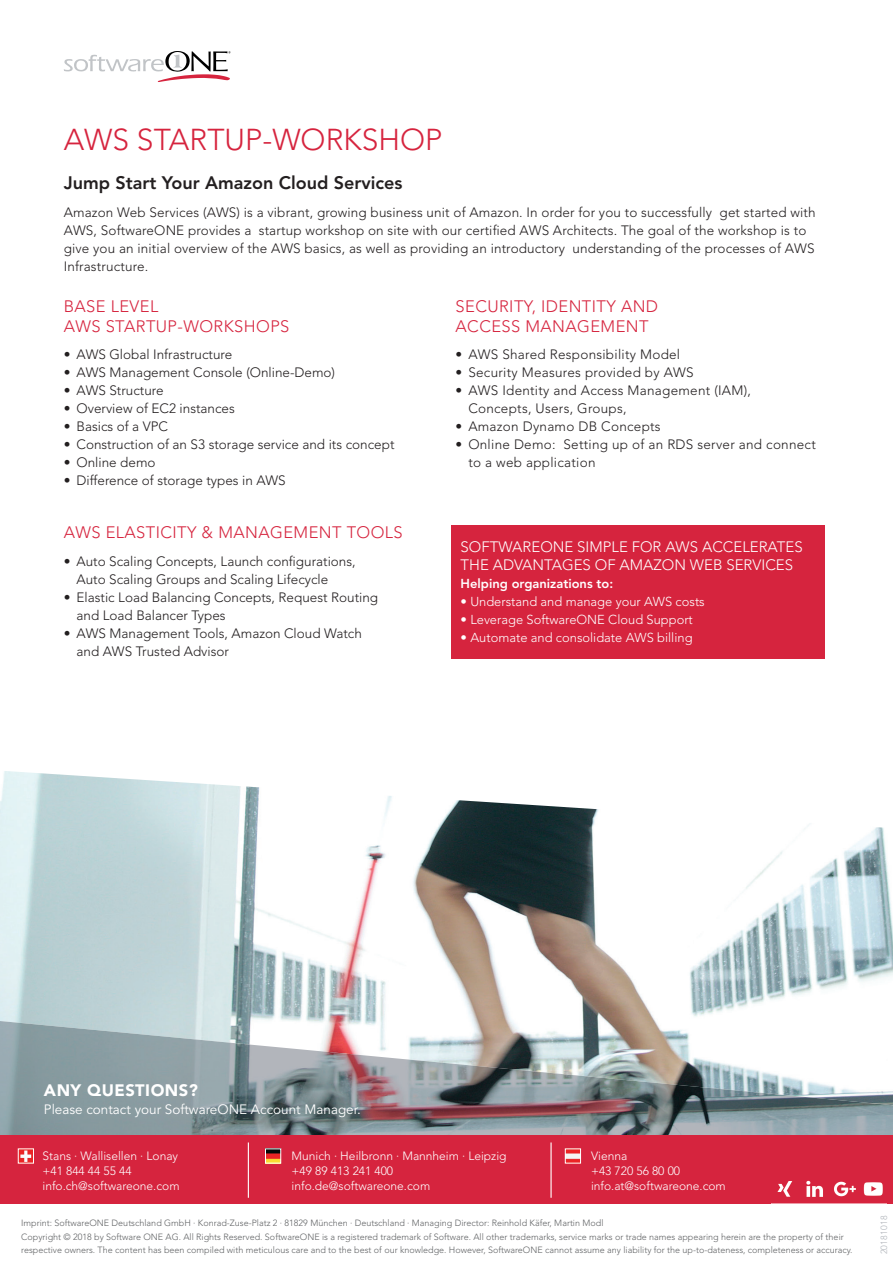
<style>
.page{position:relative;width:893px;height:1263px;background:#fff}
.page>*{position:absolute;margin:0;border:0;box-sizing:border-box;transform-origin:0 0}
.t1{font:300 30px "Avenir LT Std";color:#d6243e}
.t2{font:800 18px "Avenir LT Std";color:#231f20}
.t3{font:300 16.5px/19.8px "Avenir LT Std";letter-spacing:.025em;color:#d6243e}
.t4{font:900 16.5px "Avenir LT Std";letter-spacing:.03em;color:#fff}
.t5{font:300 15px/18px "Avenir LT Std";color:#fff}
.t6{font:300 13.5px/18px "Avenir LT Std";letter-spacing:.01em;color:#231f20}
.t7{font:13.5px "Avenir LT Std";color:#fff}
.t8{font:300 12.9px "Avenir LT Std";color:#fff}
.t9{font:800 12.9px "Avenir LT Std";color:#fff}
.t10{font:300 12px/15px "Avenir LT Std";color:#fff}
.t11{font:300 9px/13.5px "Avenir LT Std";color:#616365}
.t12{font:300 9px "Avenir LT Std";letter-spacing:.02em;color:#b1b5bb}
</style>
<div class="page">
<img style="left:0;top:771px;width:893px;height:250px">
<svg style="left:64px;top:51px;width:166px;height:31px"></svg>
<img style="left:0;top:1021px;width:893px;height:114px">
<div style="left:0;top:1135px;width:893px;height:68px;background:#d6243e"></div>
<hr style="left:248px;top:1142px;width:1px;height:56px;background:#fff">
<hr style="left:550px;top:1142px;width:2px;height:56px;background:#fff">
<img style="left:567px;top:1150px;width:12px;height:11px">
<div style="left:565px;top:1148px;width:16px;height:15px;border:1px solid #fff"></div>
<img style="left:20px;top:1150px;width:12px;height:11px">
<div style="left:18px;top:1148px;width:16px;height:15px;border:1px solid #fff"></div>
<img style="left:267px;top:1150px;width:12px;height:11px">
<div style="left:265px;top:1148px;width:16px;height:15px;border:1px solid #fff"></div>
<img style="left:777px;top:1180px;width:106px;height:17px">
<div style="left:451px;top:525px;width:373px;height:134px;background:#d6243e"></div>
<h1 class="t1" style="left:64px;top:122px;width:380px">AWS STARTUP-WORKSHOP</h1>
<h2 class="t2" style="left:64px;top:172px;width:340px">Jump Start Your Amazon Cloud Services</h2>
<p class="t6" style="left:64px;top:203px;width:753px">Amazon Web Services (AWS) is a vibrant, growing business unit of Amazon. In order for you to successfully get started with AWS, SoftwareONE provides a startup workshop on site with our certified AWS Architects. The goal of the workshop is to give you an initial overview of the AWS basics, as well as providing an introductory understanding of the processes of AWS Infrastructure.</p>
<p class="t3" style="left:64px;top:297px;width:227px">BASE LEVEL<br>AWS STARTUP-WORKSHOPS</p>
<p class="t6" style="left:64px;top:345px;width:170px">• AWS Global Infrastructure</p>
<p class="t6" style="left:64px;top:363px;width:273px">• AWS Management Console (Online-Demo)</p>
<p class="t6" style="left:64px;top:381px;width:101px">• AWS Structure</p>
<p class="t6" style="left:64px;top:399px;width:173px">• Overview of EC2 instances</p>
<p class="t6" style="left:64px;top:417px;width:106px">• Basics of a VPC</p>
<p class="t6" style="left:64px;top:435px;width:332px">• Construction of an S3 storage service and its concept</p>
<p class="t6" style="left:64px;top:453px;width:93px">• Online demo</p>
<p class="t6" style="left:64px;top:471px;width:224px">• Difference of storage types in AWS</p>
<p class="t3" style="left:64px;top:522px;width:340px">AWS ELASTICITY &amp; MANAGEMENT TOOLS</p>
<p class="t6" style="left:77px;top:553px;width:281px;text-indent:-13px">• Auto Scaling Concepts, Launch configurations,<br>Auto Scaling Groups and Scaling Lifecycle</p>
<p class="t6" style="left:77px;top:589px;width:303px;text-indent:-13px">• Elastic Load Balancing Concepts, Request Routing and Load Balancer Types</p>
<p class="t6" style="left:77px;top:625px;width:287px;text-indent:-13px">• AWS Management Tools, Amazon Cloud Watch and AWS Trusted Advisor</p>
<p class="t3" style="left:456px;top:297px;width:204px">SECURITY, IDENTITY AND<br>ACCESS MANAGEMENT</p>
<p class="t6" style="left:456px;top:345px;width:226px">• AWS Shared Responsibility Model</p>
<p class="t6" style="left:456px;top:363px;width:240px">• Security Measures provided by AWS</p>
<p class="t6" style="left:468px;top:381px;width:284px;text-indent:-13px">• AWS Identity and Access Management (IAM),<br>Concepts, Users, Groups,</p>
<p class="t6" style="left:456px;top:417px;width:207px">• Amazon Dynamo DB Concepts</p>
<p class="t6" style="left:468px;top:435px;width:349px;text-indent:-13px">• Online Demo: Setting up of an RDS server and connect to a web application</p>
<p class="t5" style="left:461px;top:537px;width:344px">SOFTWAREONE SIMPLE FOR AWS ACCELERATES<br>THE ADVANTAGES OF AMAZON WEB SERVICES</p>
<p class="t9" style="left:461px;top:575px;width:154px">Helping organizations to:</p>
<p class="t8" style="left:461px;top:593px;width:246px">• Understand and manage your AWS costs</p>
<p class="t8" style="left:461px;top:611px;width:234px">• Leverage SoftwareONE Cloud Support</p>
<p class="t8" style="left:461px;top:629px;width:233px">• Automate and consolidate AWS billing</p>
<p class="t4" style="left:44px;top:1080px;width:156px">ANY QUESTIONS?</p>
<p class="t7" style="left:44px;top:1101px;width:318px">Please contact your SoftwareONE Account Manager.</p>
<p class="t10" style="left:43px;top:1148px;width:139px">Stans · Wallisellen · Lonay +41 844 44 55 44 info.ch@softwareone.com</p>
<p class="t10" style="left:292px;top:1148px;width:216px">Munich · Heilbronn · Mannheim · Leipzig +49 89 413 241 400 info.de@softwareone.com</p>
<p class="t10" style="left:591px;top:1148px;width:136px">Vienna<br>+43 720 56 80 00 info.at@softwareone.com</p>
<p class="t11" style="left:21px;top:1216px;width:833px">Imprint: SoftwareONE Deutschland GmbH · Konrad-Zuse-Platz 2 · 81829 München · Deutschland · Managing Director: Reinhold Käfer, Martin Modl<br>Copyright © 2018 by Software ONE AG. All Rights Reserved. SoftwareONE is a registered trademark of Software. All other trademarks, service marks or trade names appearing herein are the property of their respective owners. The content has been compiled with meticulous care and to the best of our knowledge. However, SoftwareONE cannot assume any liability for the up-to-dateness, completeness or accuracy.</p>
<p class="t12" style="left:879px;top:1254px;width:40px;rotate:-90deg">20181018</p>
</div>
